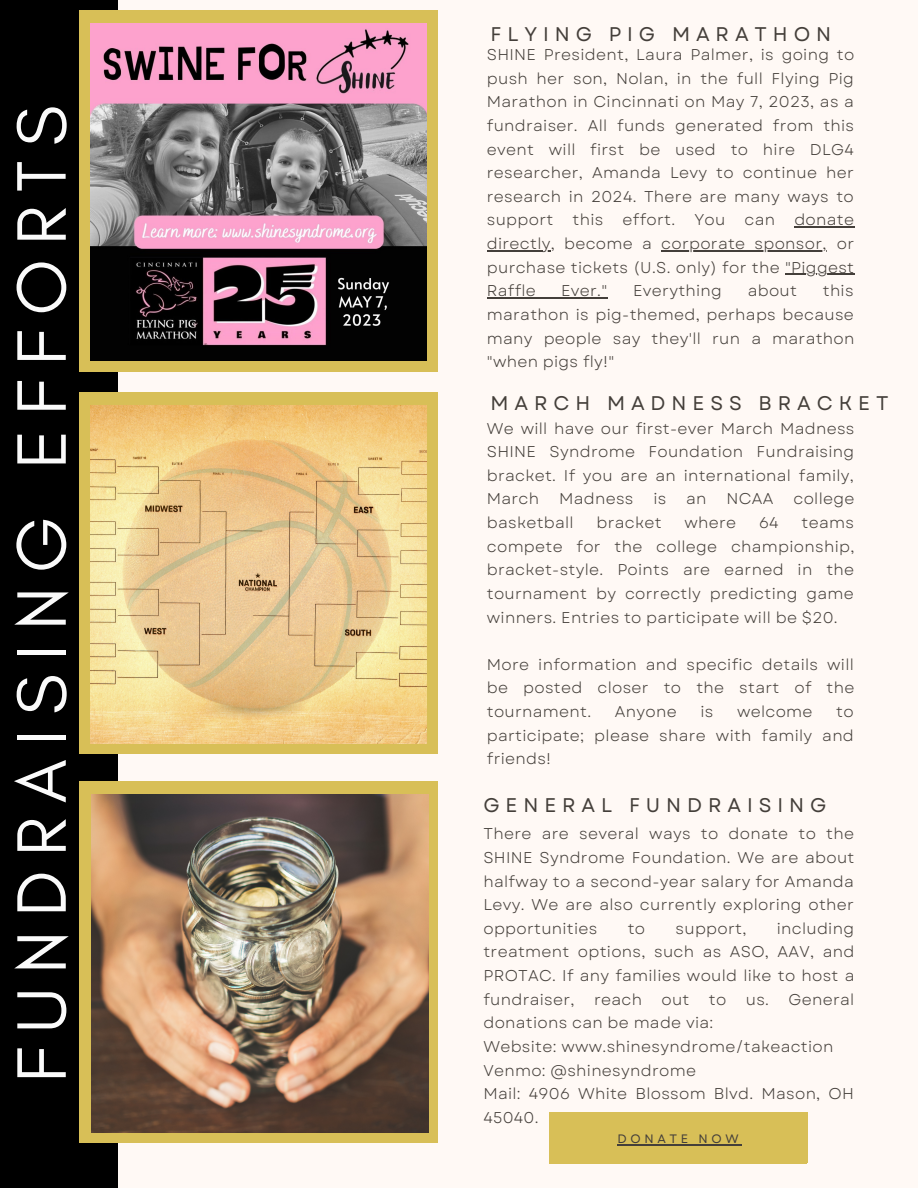
<style>
.page{position:relative;width:918px;height:1188px;background:#fff9f5}
.page>*{position:absolute;margin:0;border:0;box-sizing:border-box;transform-origin:0 0}
.t1{font:71.25px "Glacial Indifference";letter-spacing:.2em;color:#fafafa}
.t2{font:19.8px "Garet";letter-spacing:.3em;color:#443f3a}
.t3{font:15.6px/23.7px "Garet";letter-spacing:.02em;color:#443f3a;text-align:justify}
.t4{font:12.15px "Garet";letter-spacing:.3em;color:#443f3a}
</style>
<div class="page">
<div style="left:0;top:0;width:118px;height:1188px;background:#000"></div>
<div style="left:80px;top:10px;width:358px;height:361px;background:#d8bf57"></div>
<img style="left:91px;top:23px;width:336px;height:338px">
<div style="left:80px;top:393px;width:358px;height:361px;background:#d8bf57"></div>
<img style="left:91px;top:406px;width:336px;height:337px">
<div style="left:549px;top:1113px;width:258px;height:50px;background:#d8bf57"></div>
<div style="left:80px;top:782px;width:358px;height:361px;background:#d8bf57"></div>
<img style="left:92px;top:795px;width:336px;height:337px">
<hr style="left:794px;top:227px;width:60px;height:1px;background:#443f3a">
<hr style="left:487px;top:250px;width:64px;height:1px;background:#443f3a">
<hr style="left:661px;top:250px;width:166px;height:1px;background:#443f3a">
<hr style="left:785px;top:274px;width:69px;height:1px;background:#443f3a">
<hr style="left:487px;top:297px;width:121px;height:2px;background:#443f3a">
<hr style="left:618px;top:1144px;width:124px;height:1px;background:#443f3a">
<h1 class="t1" style="left:-2px;top:1082px;width:978px;rotate:-90deg">FUNDRAISING EFFORTS</h1>
<p class="t2" style="left:490px;top:19px;width:342px">FLYING PIG MARATHON</p>
<p class="t3" style="left:487px;top:43px;width:369px">SHINE President, Laura Palmer, is going to push her son, Nolan, in the full Flying Pig Marathon in Cincinnati on May 7, 2023, as a fundraiser. All funds generated from this event will first be used to hire DLG4 researcher, Amanda Levy to continue her research in 2024. There are many ways to support this effort. You can donate directly, become a corporate sponsor, or purchase tickets (U.S. only) for the "Piggest Raffle</p>
<p class="t3" style="left:487px;top:279px;width:369px;text-indent:336px">this marathon is pig-themed, perhaps because many people say they'll run a marathon "when pigs fly!"</p>
<p class="t2" style="left:490px;top:389px;width:400px">MARCH MADNESS BRACKET</p>
<p class="t3" style="left:561px;top:279px;width:48px">Ever."</p>
<p class="t3" style="left:633px;top:279px;width:90px">Everything</p>
<p class="t3" style="left:748px;top:279px;width:51px">about</p>
<p class="t3" style="left:487px;top:416px;width:369px">We will have our first-ever March Madness SHINE Syndrome Foundation Fundraising bracket. If you are an international family, March</p>
<p class="t3" style="left:559px;top:487px;width:76px">Madness</p>
<p class="t3" style="left:653px;top:487px;width:15px">is</p>
<p class="t3" style="left:686px;top:487px;width:22px">an</p>
<p class="t3" style="left:727px;top:487px;width:49px">NCAA</p>
<p class="t3" style="left:793px;top:487px;width:63px">college</p>
<p class="t3" style="left:487px;top:511px;width:88px">basketball</p>
<p class="t3" style="left:597px;top:511px;width:67px">bracket</p>
<p class="t3" style="left:684px;top:511px;width:53px">where</p>
<p class="t3" style="left:759px;top:511px;width:21px">64</p>
<p class="t3" style="left:487px;top:511px;width:369px;text-indent:315px">teams compete for the college championship, bracket-style. Points are earned in the tournament by correctly predicting game winners. Entries to participate will be $20.</p>
<p class="t3" style="left:487px;top:653px;width:369px">More information and specific details will be posted closer to the start of the tournament.</p>
<p class="t3" style="left:615px;top:700px;width:63px">Anyone</p>
<p class="t3" style="left:700px;top:700px;width:15px">is</p>
<p class="t3" style="left:737px;top:700px;width:77px">welcome</p>
<p class="t3" style="left:487px;top:700px;width:369px;text-indent:349px">to participate; please share with family and friends!</p>
<p class="t2" style="left:483px;top:791px;width:345px">GENERAL FUNDRAISING</p>
<p class="t3" style="left:483px;top:822px;width:373px">There are several ways to donate to the SHINE Syndrome Foundation. We are about halfway to a second-year salary for Amanda Levy. We are also currently exploring other opportunities</p>
<p class="t3" style="left:483px;top:917px;width:373px;text-align:left;text-indent:293px">including treatment options, such as ASO, AAV, and<br>PROTAC. If any families would like to host a fundraiser, reach out to us. General donations can be made via:<br>Website: www.shinesyndrome/takeaction<br>Venmo: @shinesyndrome<br>Mail: 4906 White Blossom Blvd. Mason, OH<br>45040.</p>
<p class="t3" style="left:628px;top:917px;width:19px">to</p>
<p class="t3" style="left:676px;top:917px;width:72px">support,</p>
<p class="t4" style="left:618px;top:1130px;width:123px">DONATE NOW</p>
</div>
